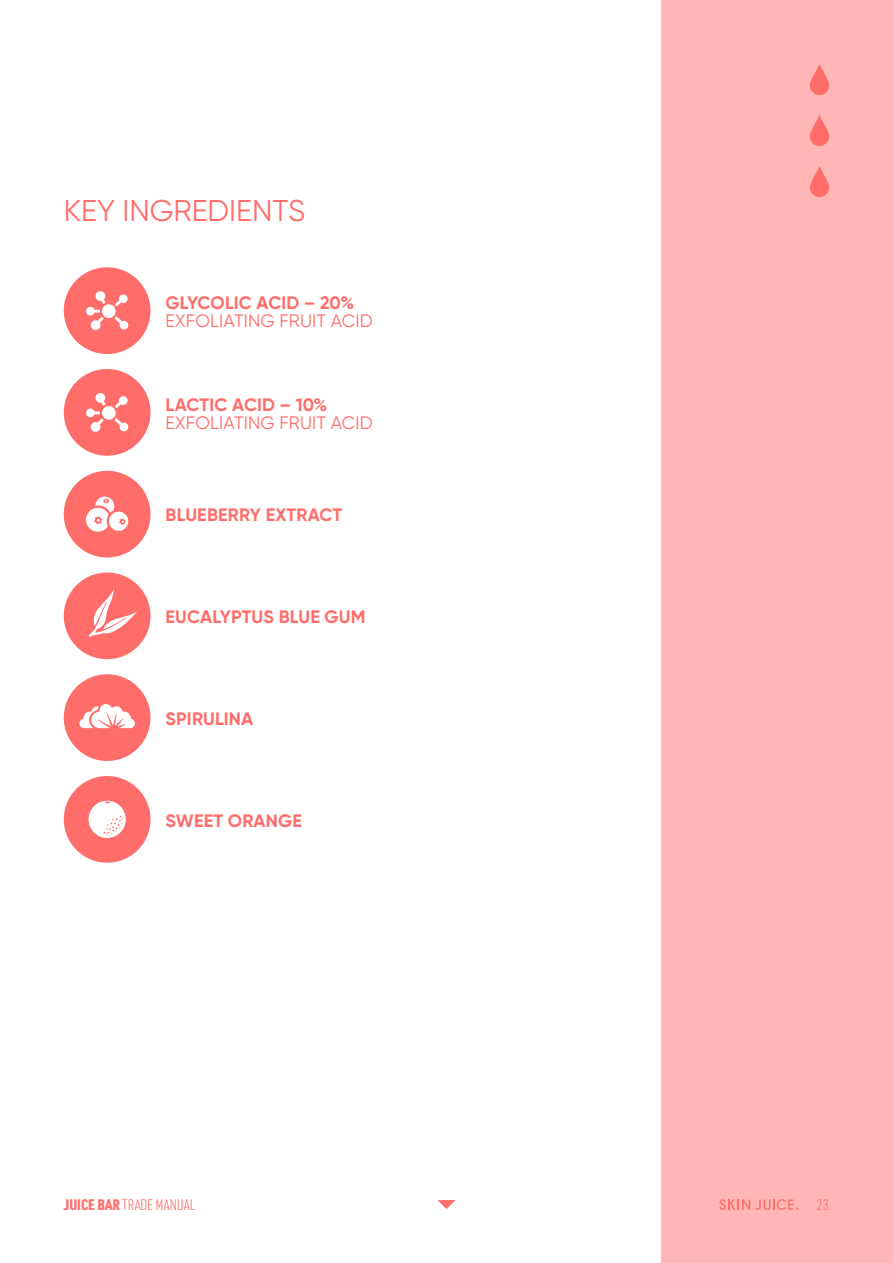
<style>
.page{position:relative;width:893px;height:1263px;background:#fff}
.page>*{position:absolute;margin:0;border:0;box-sizing:border-box;transform-origin:0 0}
.t1{font:30px "Gilroy";color:#ff6d6a}
.t2{font:700 18px "Gilroy";letter-spacing:.01em;color:#ff6d6a}
.t3{font:18px "Gilroy";letter-spacing:.01em;color:#ff6d6a}
.t4{font:300 15px "URWDIN Cond";color:#ff6d6a}
.s1{font-weight:900}
</style>
<div class="page">
<div style="left:661px;top:0;width:232px;height:1263px;background:#ffb6b5"></div>
<svg style="left:810px;top:115px;width:19px;height:31px"></svg>
<svg style="left:810px;top:166px;width:19px;height:31px"></svg>
<svg style="left:810px;top:64px;width:19px;height:31px"></svg>
<svg style="left:719px;top:1199px;width:79px;height:11px"></svg>
<svg style="left:437px;top:1200px;width:18px;height:9px"></svg>
<div style="left:64px;top:369px;width:87px;height:87px;background:#ff6d6a;border-radius:50%"></div>
<div style="left:64px;top:471px;width:87px;height:86px;background:#ff6d6a;border-radius:50%"></div>
<div style="left:64px;top:572px;width:87px;height:87px;background:#ff6d6a;border-radius:50%"></div>
<div style="left:64px;top:674px;width:87px;height:87px;background:#ff6d6a;border-radius:50%"></div>
<div style="left:64px;top:776px;width:87px;height:87px;background:#ff6d6a;border-radius:50%"></div>
<div style="left:64px;top:267px;width:87px;height:87px;background:#ff6d6a;border-radius:50%"></div>
<div style="left:102px;top:304px;width:14px;height:14px;background:#fff;border-radius:50%"></div>
<svg style="left:115px;top:294px;width:13px;height:12px"></svg>
<svg style="left:86px;top:291px;width:20px;height:39px"></svg>
<svg style="left:114px;top:316px;width:14px;height:13px"></svg>
<div style="left:102px;top:406px;width:14px;height:14px;background:#fff;border-radius:50%"></div>
<svg style="left:115px;top:396px;width:13px;height:12px"></svg>
<svg style="left:86px;top:393px;width:20px;height:39px"></svg>
<svg style="left:114px;top:418px;width:14px;height:13px"></svg>
<svg style="left:86px;top:497px;width:43px;height:35px"></svg>
<svg style="left:89px;top:589px;width:48px;height:48px"></svg>
<svg style="left:79px;top:704px;width:56px;height:24px"></svg>
<svg style="left:89px;top:801px;width:37px;height:37px"></svg>
<h1 class="t1" style="left:64px;top:192px;width:243px">KEY INGREDIENTS</h1>
<p class="t2" style="left:166px;top:291px;width:190px">GLYCOLIC ACID – 20%</p>
<p class="t3" style="left:166px;top:310px;width:209px">EXFOLIATING FRUIT ACID</p>
<p class="t2" style="left:166px;top:393px;width:163px">LACTIC ACID – 10%</p>
<p class="t3" style="left:166px;top:411px;width:209px">EXFOLIATING FRUIT ACID</p>
<p class="t2" style="left:166px;top:504px;width:178px">BLUEBERRY EXTRACT</p>
<p class="t2" style="left:166px;top:605px;width:201px">EUCALYPTUS BLUE GUM</p>
<p class="t2" style="left:166px;top:707px;width:89px">SPIRULINA</p>
<p class="t2" style="left:166px;top:809px;width:138px">SWEET ORANGE</p>
<p class="t4" style="left:64px;top:1195px;width:133px"><span class="s1">JUICE BAR</span> TRADE MANUAL</p>
<p class="t4" style="left:817px;top:1195px;width:14px">23</p>
</div>
